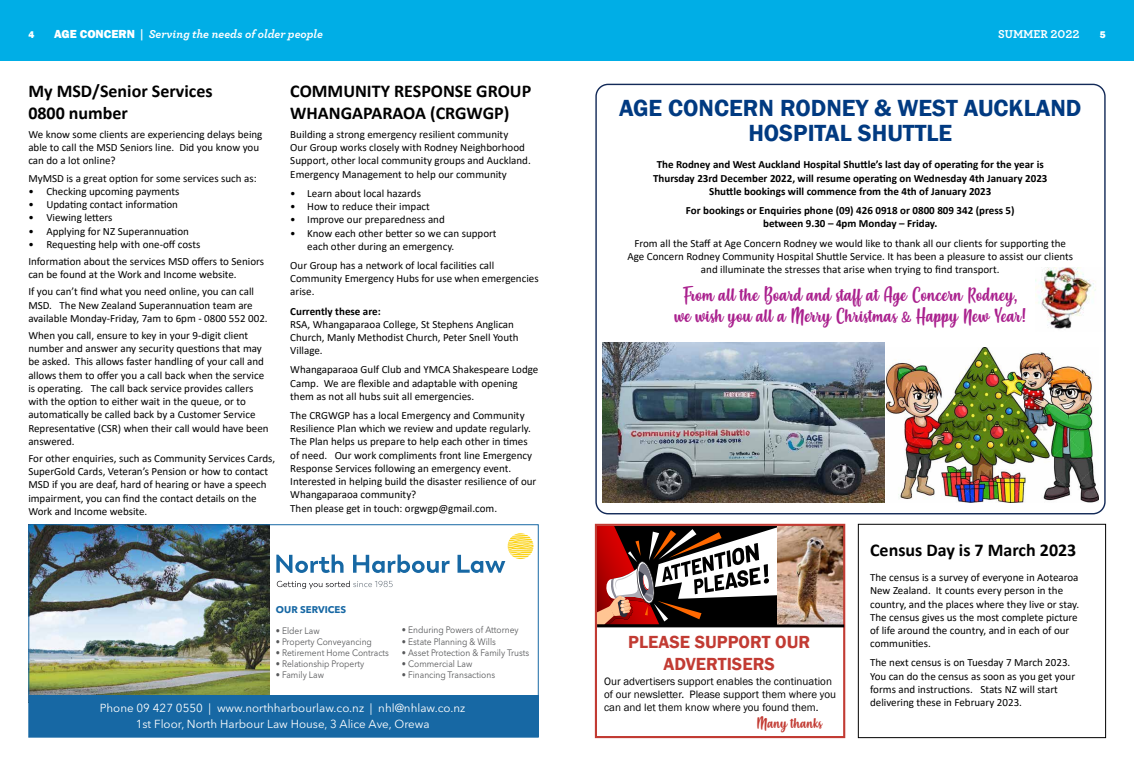
<style>
.page{position:relative;width:1134px;height:766px;background:#fff}
.page>*{position:absolute;margin:0;border:0;box-sizing:border-box;transform-origin:0 0}
.t1{font:600 24px/25px "Franklin Gothic";color:#013a81;text-align:center}
.t2{font:700 18px/21.6px "Calibri";color:#000}
.t3{font:18px/21.6px "Misses";color:#aa218e;text-align:center}
.t4{font:600 18px/21.6px "Franklin Gothic";color:#c23b33;text-align:center}
.t5{font:14px "Misses";color:#c23b33}
.t6{font:italic 700 12px "Archer";color:#fff}
.t7{font:700 12px "Archer";color:#fff}
.t8{font:11.6px/16.3px "Avenir Next LT Pro";color:#fff;text-align:center}
.t9{font:11px/13.2px "Calibri";color:#000}
.t10{font:700 11px/13.2px "Calibri";color:#000;text-align:center}
.t11{font:11px/13.2px "Franklin Gothic";color:#000}
.t12{font:800 10px "Franklin Gothic";color:#fff}
.t13{font:700 9.7px "Avenir Next LT Pro";color:#1768a4}
.t14{font:9.3px "Avenir Next LT Pro";color:#58595b;scale:.91 1}
.s1{font-family:"Franklin Gothic";font-weight:800;font-style:normal}
.s2{font-style:normal}
</style>
<div class="page">
<div style="left:0;top:0;width:1134px;height:60px;background:#00aee6"></div>
<img style="left:30px;top:526px;width:239px;height:169px">
<div style="left:29px;top:695px;width:509px;height:42px;background:#1768a4"></div>
<div style="left:28px;top:524px;width:511px;height:213px;border:1px solid #1768a4"></div>
<svg style="left:276px;top:554px;width:68px;height:18px"></svg>
<svg style="left:353px;top:554px;width:97px;height:18px"></svg>
<svg style="left:457px;top:533px;width:76px;height:39px"></svg>
<svg style="left:277px;top:580px;width:116px;height:8px"></svg>
<img style="left:602px;top:342px;width:282px;height:160px">
<img style="left:887px;top:347px;width:212px;height:155px">
<img style="left:1036px;top:267px;width:60px;height:63px">
<svg style="left:598px;top:526px;width:180px;height:98px"></svg>
<img style="left:778px;top:526px;width:64px;height:98px">
<div style="left:595px;top:523px;width:250px;height:215px;border:2px solid #c23b33"></div>
<div style="left:597px;top:624px;width:247px;height:3px;border:1px solid #000"></div>
<div style="left:858px;top:523px;width:248px;height:215px;border:1px solid #000"></div>
<p class="t12" style="left:28px;top:28px;width:7px">4</p>
<p class="t6" style="left:54px;top:24px;width:270px"><span class="s1">AGE CONCERN</span> <span class="s2">|</span> Serving the needs of older people</p>
<p class="t7" style="left:998px;top:24px;width:83px">SUMMER 2022</p>
<p class="t12" style="left:1100px;top:28px;width:7px">5</p>
<h2 class="t2" style="left:28px;top:80px;width:186px">My MSD/Senior Services<br>0800 number</h2>
<p class="t9" style="left:28px;top:127px;width:236px">We know some clients are experiencing delays being able to call the MSD Seniors line. Did you know you can do a lot online?</p>
<p class="t9" style="left:28px;top:171px;width:230px">MyMSD is a great option for some services such as:</p>
<p class="t9" style="left:28px;top:184px;width:153px">• Checking upcoming payments</p>
<p class="t9" style="left:28px;top:197px;width:151px">• Updating contact information</p>
<p class="t9" style="left:28px;top:211px;width:86px">• Viewing letters</p>
<p class="t9" style="left:28px;top:224px;width:162px">• Applying for NZ Superannuation</p>
<p class="t9" style="left:28px;top:235px;width:237px;line-height:17.2px">• Requesting help with one-off costs<br>Information about the services MSD offers to Seniors</p>
<p class="t9" style="left:28px;top:265px;width:227px;line-height:17.2px">can be found at the Work and Income website.<br>If you can’t find what you need online, you can call</p>
<p class="t9" style="left:28px;top:298px;width:241px">MSD. The New Zealand Superannuation team are available Monday-Friday, 7am to 6pm - 0800 552 002.</p>
<p class="t9" style="left:28px;top:328px;width:242px">When you call, ensure to key in your 9-digit client number and answer any security questions that may be asked. This allows faster handling of your call and allows them to offer you a call back when the service is operating. The call back service provides callers with the option to either wait in the queue, or to automatically be called back by a Customer Service Representative (CSR) when their call would have been answered.</p>
<p class="t9" style="left:28px;top:451px;width:248px">For other enquiries, such as Community Services Cards, SuperGold Cards, Veteran’s Pension or how to contact MSD if you are deaf, hard of hearing or have a speech impairment, you can find the contact details on the Work and Income website.</p>
<h2 class="t2" style="left:290px;top:80px;width:242px">COMMUNITY RESPONSE GROUP<br>WHANGAPARAOA (CRGWGP)</h2>
<p class="t9" style="left:290px;top:127px;width:242px">Building a strong emergency resilient community<br>Our Group works closely with Rodney Neighborhood Support, other local community groups and Auckland.<br>Emergency Management to help our community</p>
<p class="t9" style="left:290px;top:186px;width:132px">• Learn about local hazards</p>
<p class="t9" style="left:290px;top:199px;width:141px">• How to reduce their impact</p>
<p class="t9" style="left:290px;top:213px;width:156px">• Improve our preparedness and</p>
<p class="t9" style="left:307px;top:226px;width:191px;text-indent:-17px">• Know each other better so we can support each other during an emergency.</p>
<p class="t9" style="left:290px;top:258px;width:250px">Our Group has a network of local facilities call<br>Community Emergency Hubs for use when emergencies arise.</p>
<p class="t10" style="left:290px;top:304px;width:92px">Currently these are:</p>
<p class="t9" style="left:290px;top:317px;width:230px">RSA, Whangaparaoa College, St Stephens Anglican<br>Church, Manly Methodist Church, Peter Snell Youth<br>Village.</p>
<p class="t9" style="left:290px;top:363px;width:250px">Whangaparaoa Gulf Club and YMCA Shakespeare Lodge<br>Camp. We are flexible and adaptable with opening them as not all hubs suit all emergencies.</p>
<p class="t9" style="left:290px;top:408px;width:248px">The CRGWGP has a local Emergency and Community Resilience Plan which we review and update regularly.<br>The Plan helps us prepare to help each other in times of need. Our work compliments front line Emergency Response Services following an emergency event.<br>Interested in helping build the disaster resilience of our Whangaparaoa community?<br>Then please get in touch: orgwgp@gmail.com.</p>
<p class="t13" style="left:276px;top:603px;width:72px">OUR SERVICES</p>
<p class="t14" style="left:276px;top:624px;width:50px">• Elder Law</p>
<p class="t14" style="left:276px;top:635px;width:107px">• Property Conveyancing</p>
<p class="t14" style="left:276px;top:647px;width:126px">• Retirement Home Contracts</p>
<p class="t14" style="left:276px;top:658px;width:99px">• Relationship Property</p>
<p class="t14" style="left:276px;top:669px;width:55px">• Family Law</p>
<p class="t14" style="left:402px;top:624px;width:130px">• Enduring Powers of Attorney</p>
<p class="t14" style="left:402px;top:635px;width:105px">• Estate Planning &amp; Wills</p>
<p class="t14" style="left:402px;top:646px;width:142px">• Asset Protection &amp; Family Trusts</p>
<p class="t14" style="left:402px;top:658px;width:79px">• Commercial Law</p>
<p class="t14" style="left:402px;top:669px;width:104px">• Financing Transactions</p>
<p class="t8" style="left:100px;top:699px;width:367px">Phone 09 427 0550 | www.northharbourlaw.co.nz | nhl@nhlaw.co.nz<br>1st Floor, North Harbour Law House, 3 Alice Ave, Orewa</p>
<h1 class="t1" style="left:619px;top:95px;width:464px">AGE CONCERN RODNEY &amp; WEST AUCKLAND<br>HOSPITAL SHUTTLE</h1>
<p class="t10" style="left:653px;top:158px;width:396px">The Rodney and West Auckland Hospital Shuttle’s last day of operating for the year is<br>Thursday 23rd December 2022, will resume operating on Wednesday 4th January 2023<br>Shuttle bookings will commence from the 4th of January 2023</p>
<p class="t10" style="left:686px;top:204px;width:330px">For bookings or Enquiries phone (09) 426 0918 or 0800 809 342 (press 5) between 9.30 – 4pm Monday – Friday.</p>
<p class="t9" style="left:627px;top:236px;width:447px;text-align:center">From all the Staff at Age Concern Rodney we would like to thank all our clients for supporting the<br>Age Concern Rodney Community Hospital Shuttle Service. It has been a pleasure to assist our clients and illuminate the stresses that arise when trying to find transport.</p>
<h2 class="t3" style="left:674px;top:284px;width:353px">From all the Board and staff at Age Concern Rodney, we wish you all a Merry Christmas &amp; Happy New Year!</h2>
<h2 class="t4" style="left:628px;top:631px;width:183px">PLEASE SUPPORT OUR<br>ADVERTISERS</h2>
<p class="t11" style="left:604px;top:674px;width:233px">Our advertisers support enables the continuation of our newsletter. Please support them where you can and let them know where you found them.</p>
<p class="t5" style="left:756px;top:713px;width:67px">Many thanks</p>
<h2 class="t2" style="left:870px;top:538px;width:208px">Census Day is 7 March 2023</h2>
<p class="t9" style="left:870px;top:570px;width:210px">The census is a survey of everyone in Aotearoa New Zealand. It counts every person in the country, and the places where they live or stay.<br>The census gives us the most complete picture of life around the country, and in each of our communities.</p>
<p class="t9" style="left:870px;top:655px;width:207px">The next census is on Tuesday 7 March 2023.<br>You can do the census as soon as you get your forms and instructions. Stats NZ will start delivering these in February 2023.</p>
</div>
